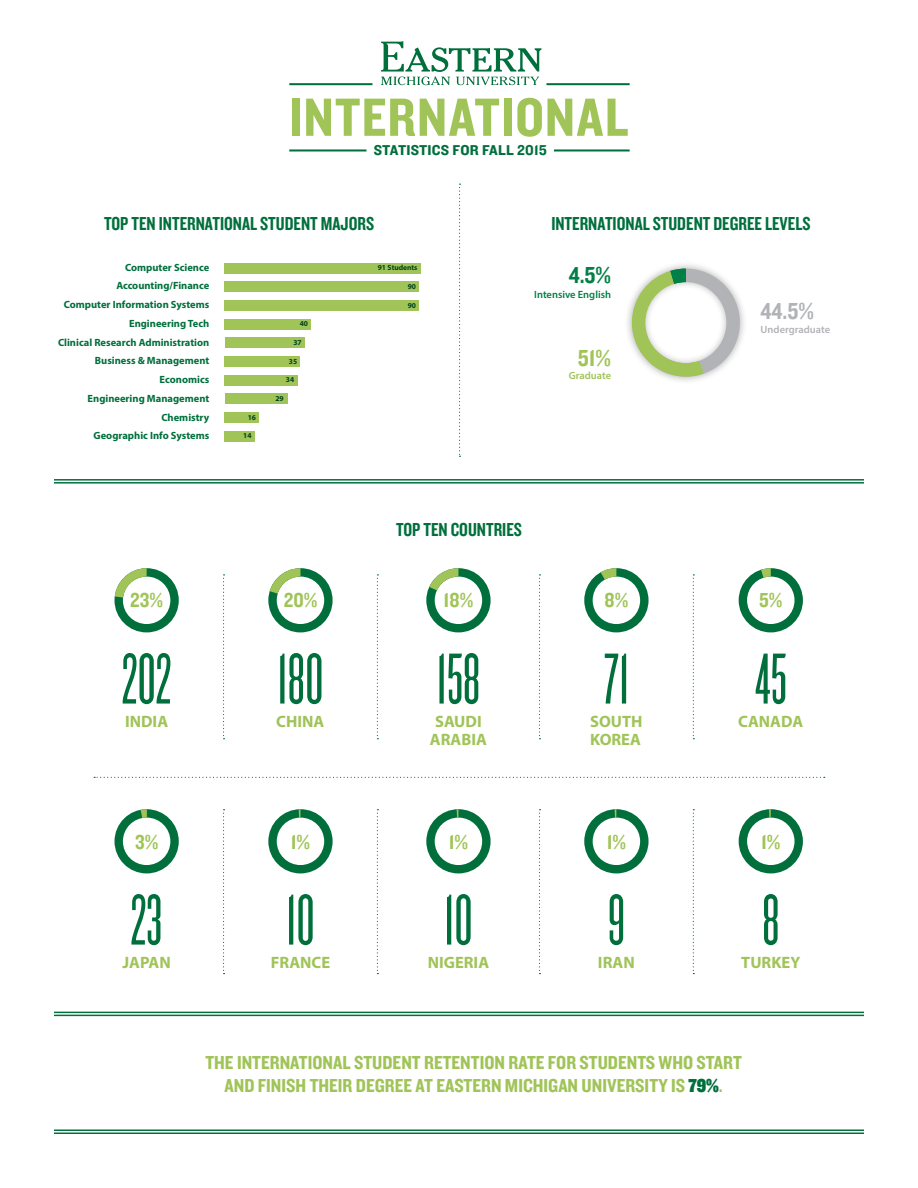
<style>
.page{position:relative;width:918px;height:1188px;background:#fff}
.page>*{position:absolute;margin:0;border:0;box-sizing:border-box;transform-origin:0 0}
.t1{font:75px "Knockout HTF26 Junior Flyweight";color:#006f3c}
.t2{font:55.8px "Knockout HTF50 Welterweight";letter-spacing:.025em;color:#a0c458}
.t3{font:24px "Knockout HTF50 Welterweight";color:#b2b3b7}
.t4{font:24px "Knockout HTF50 Welterweight";color:#008046}
.t5{font:24px "Knockout HTF50 Welterweight";color:#a0c458}
.t6{font:21px "Knockout HTF50 Welterweight";color:#a0c458}
.t7{font:19.5px/23.4px "Knockout HTF50 Welterweight";color:#a0c458;text-align:center}
.t8{font:19.5px "Knockout HTF49 Liteweight";color:#006f3c}
.t9{font:700 16.5px/18.8px "Myriad Pro";color:#a0c458;text-align:center}
.t10{font:14.85px "Knockout HTF51 Middleweight";letter-spacing:.01em;color:#006f3c}
.t11{font:700 10.5px "Myriad Pro";color:#006f3c}
.t12{font:600 10.5px "Myriad Pro";color:#008046}
.t13{font:600 10.5px "Myriad Pro";color:#b2b3b7}
.t14{font:600 10.5px "Myriad Pro";color:#a0c458}
.t15{font:700 7.5px "Myriad Pro";color:#00431c}
.s1{font-family:"Knockout HTF90 Ultmt Welterwt";color:#006f3c}
</style>
<div class="page">
<svg style="left:381px;top:41px;width:160px;height:44px"></svg>
<hr style="left:289px;top:149px;width:77px;height:2px;background:#006f3c">
<hr style="left:554px;top:149px;width:76px;height:2px;background:#006f3c">
<hr style="left:289px;top:83px;width:83px;height:2px;background:#006f3c">
<hr style="left:546px;top:83px;width:84px;height:2px;background:#006f3c">
<svg style="left:459px;top:184px;width:2px;height:273px"></svg>
<div style="left:225px;top:263px;width:196px;height:10px;background:#a0c458"></div>
<div style="left:225px;top:281px;width:194px;height:11px;background:#a0c458"></div>
<div style="left:225px;top:300px;width:194px;height:11px;background:#a0c458"></div>
<div style="left:225px;top:319px;width:86px;height:10px;background:#a0c458"></div>
<div style="left:225px;top:337px;width:80px;height:11px;background:#a0c458"></div>
<div style="left:225px;top:356px;width:75px;height:11px;background:#a0c458"></div>
<div style="left:225px;top:375px;width:73px;height:11px;background:#a0c458"></div>
<div style="left:225px;top:393px;width:62px;height:11px;background:#a0c458"></div>
<div style="left:225px;top:412px;width:34px;height:11px;background:#a0c458"></div>
<div style="left:225px;top:431px;width:30px;height:11px;background:#a0c458"></div>
<div style="left:625px;top:261px;width:123px;height:123px;background:#231f20;opacity:.35"></div>
<svg style="left:632px;top:269px;width:108px;height:108px"></svg>
<hr style="left:54px;top:479px;width:810px;height:2px;background:#006f3c">
<hr style="left:54px;top:482px;width:810px;height:2px;background:#006f3c">
<hr style="left:54px;top:1012px;width:810px;height:1px;background:#006f3c">
<hr style="left:54px;top:1015px;width:810px;height:1px;background:#006f3c">
<hr style="left:54px;top:1130px;width:810px;height:1px;background:#006f3c">
<hr style="left:54px;top:1133px;width:810px;height:1px;background:#006f3c">
<svg style="left:94px;top:777px;width:731px;height:1px"></svg>
<svg style="left:223px;top:574px;width:2px;height:165px"></svg>
<svg style="left:377px;top:574px;width:1px;height:165px"></svg>
<svg style="left:539px;top:574px;width:1px;height:165px"></svg>
<svg style="left:693px;top:574px;width:1px;height:165px"></svg>
<svg style="left:115px;top:568px;width:64px;height:64px"></svg>
<svg style="left:268px;top:568px;width:65px;height:64px"></svg>
<svg style="left:426px;top:568px;width:65px;height:64px"></svg>
<svg style="left:584px;top:568px;width:65px;height:64px"></svg>
<svg style="left:739px;top:568px;width:64px;height:64px"></svg>
<svg style="left:223px;top:809px;width:2px;height:165px"></svg>
<svg style="left:377px;top:809px;width:1px;height:165px"></svg>
<svg style="left:539px;top:809px;width:1px;height:165px"></svg>
<svg style="left:693px;top:809px;width:1px;height:165px"></svg>
<svg style="left:115px;top:809px;width:64px;height:64px"></svg>
<svg style="left:584px;top:809px;width:65px;height:64px"></svg>
<svg style="left:426px;top:809px;width:65px;height:64px"></svg>
<svg style="left:268px;top:809px;width:65px;height:64px"></svg>
<svg style="left:739px;top:809px;width:64px;height:64px"></svg>
<p class="t2" style="left:290px;top:88px;width:340px">INTERNATIONAL</p>
<p class="t10" style="left:374px;top:142px;width:175px">STATISTICS FOR FALL 2015</p>
<p class="t8" style="left:104px;top:214px;width:272px">TOP TEN INTERNATIONAL STUDENT MAJORS</p>
<p class="t8" style="left:551px;top:214px;width:261px">INTERNATIONAL STUDENT DEGREE LEVELS</p>
<p class="t11" style="left:125px;top:260px;width:86px">Computer Science</p>
<p class="t11" style="left:116px;top:279px;width:94px">Accounting/Finance</p>
<p class="t11" style="left:64px;top:298px;width:147px">Computer Information Systems</p>
<p class="t11" style="left:129px;top:316px;width:82px">Engineering Tech</p>
<p class="t11" style="left:58px;top:335px;width:153px">Clinical Research Administration</p>
<p class="t11" style="left:95px;top:354px;width:116px">Business &amp; Management</p>
<p class="t11" style="left:160px;top:373px;width:51px">Economics</p>
<p class="t11" style="left:88px;top:391px;width:123px">Engineering Management</p>
<p class="t11" style="left:161px;top:410px;width:49px">Chemistry</p>
<p class="t11" style="left:94px;top:429px;width:117px">Geographic Info Systems</p>
<p class="t15" style="left:248px;top:412px;width:10px">16</p>
<p class="t15" style="left:243px;top:431px;width:10px">14</p>
<p class="t15" style="left:300px;top:319px;width:10px">40</p>
<p class="t15" style="left:293px;top:338px;width:10px">37</p>
<p class="t15" style="left:289px;top:356px;width:10px">35</p>
<p class="t15" style="left:286px;top:375px;width:10px">34</p>
<p class="t15" style="left:275px;top:394px;width:10px">29</p>
<p class="t15" style="left:378px;top:263px;width:41px">91 Students</p>
<p class="t15" style="left:408px;top:282px;width:10px">90</p>
<p class="t15" style="left:408px;top:300px;width:10px">90</p>
<p class="t4" style="left:569px;top:263px;width:44px">4.5%</p>
<p class="t12" style="left:534px;top:288px;width:78px">Intensive English</p>
<p class="t5" style="left:578px;top:345px;width:35px">51%</p>
<p class="t14" style="left:569px;top:369px;width:44px">Graduate</p>
<p class="t3" style="left:761px;top:299px;width:55px">44.5%</p>
<p class="t13" style="left:761px;top:323px;width:71px">Undergraduate</p>
<p class="t8" style="left:396px;top:520px;width:127px">TOP TEN COUNTRIES</p>
<p class="t6" style="left:130px;top:590px;width:34px">23%</p>
<p class="t6" style="left:284px;top:590px;width:35px">20%</p>
<p class="t6" style="left:444px;top:590px;width:31px">18%</p>
<p class="t6" style="left:605px;top:590px;width:25px">8%</p>
<p class="t6" style="left:759px;top:590px;width:25px">5%</p>
<p class="t1" style="left:122px;top:643px;width:51px">202</p>
<p class="t1" style="left:277px;top:643px;width:48px">180</p>
<p class="t1" style="left:437px;top:643px;width:45px">158</p>
<p class="t1" style="left:604px;top:643px;width:27px">71</p>
<p class="t1" style="left:755px;top:643px;width:33px">45</p>
<p class="t9" style="left:125px;top:711px;width:45px">INDIA</p>
<p class="t9" style="left:276px;top:711px;width:50px">CHINA</p>
<p class="t9" style="left:430px;top:711px;width:59px">SAUDI<br>ARABIA</p>
<p class="t9" style="left:590px;top:711px;width:54px;text-align:left">SOUTH<br>KOREA</p>
<p class="t9" style="left:738px;top:711px;width:67px">CANADA</p>
<p class="t6" style="left:135px;top:831px;width:25px">3%</p>
<p class="t6" style="left:291px;top:831px;width:21px">1%</p>
<p class="t6" style="left:449px;top:831px;width:21px">1%</p>
<p class="t6" style="left:607px;top:831px;width:21px">1%</p>
<p class="t6" style="left:761px;top:831px;width:21px">1%</p>
<p class="t1" style="left:131px;top:884px;width:33px">23</p>
<p class="t1" style="left:286px;top:884px;width:30px">10</p>
<p class="t1" style="left:444px;top:884px;width:30px">10</p>
<p class="t1" style="left:608px;top:884px;width:19px">9</p>
<p class="t1" style="left:762px;top:884px;width:19px">8</p>
<p class="t9" style="left:122px;top:952px;width:50px">JAPAN</p>
<p class="t9" style="left:271px;top:952px;width:61px">FRANCE</p>
<p class="t9" style="left:428px;top:952px;width:63px">NIGERIA</p>
<p class="t9" style="left:598px;top:952px;width:38px">IRAN</p>
<p class="t9" style="left:741px;top:952px;width:60px">TURKEY</p>
<p class="t7" style="left:205px;top:1051px;width:538px">THE INTERNATIONAL STUDENT RETENTION RATE FOR STUDENTS WHO START<br>AND FINISH THEIR DEGREE AT EASTERN MICHIGAN UNIVERSITY IS <span class="s1">79%</span>.</p>
</div>
